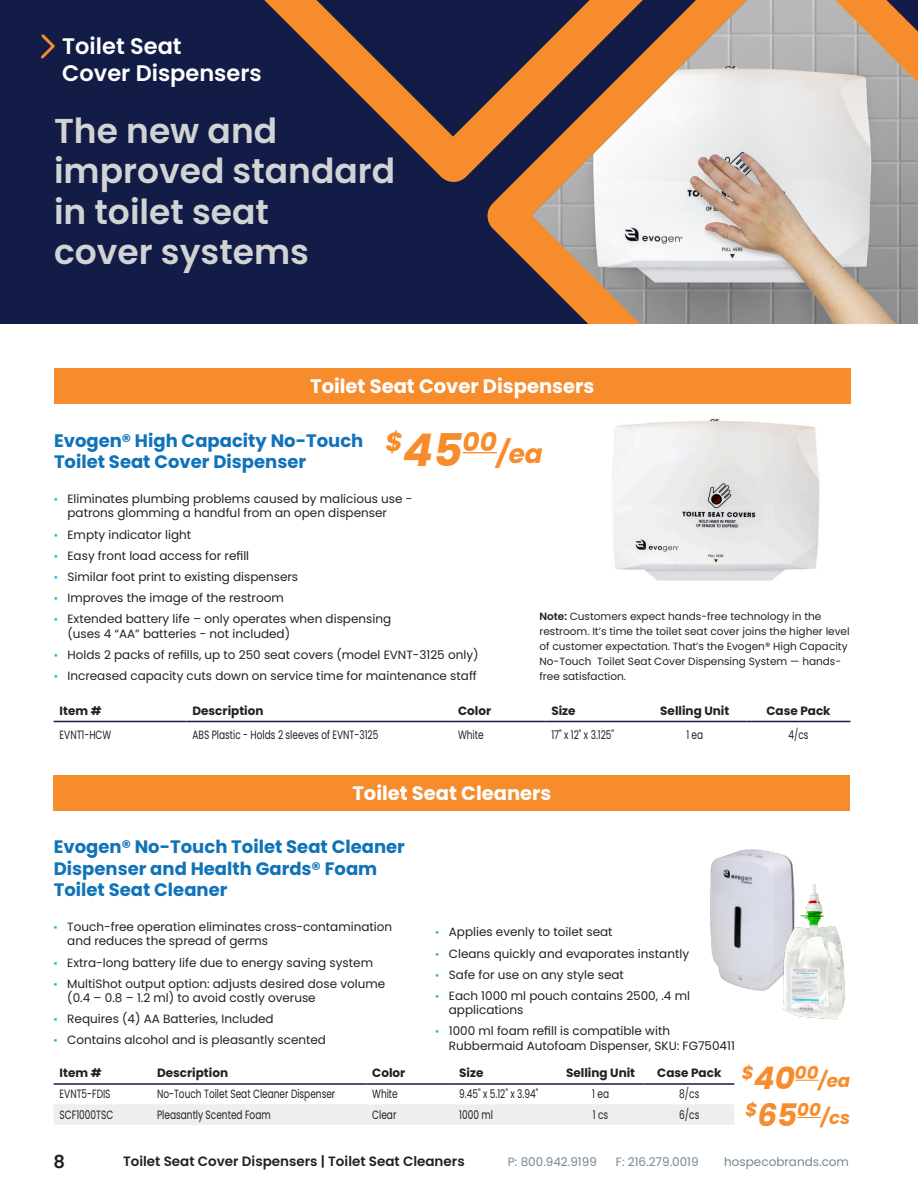
<style>
.page{position:relative;width:918px;height:1188px;background:#fff}
.page>*{position:absolute;margin:0;border:0;box-sizing:border-box;transform-origin:0 0}
.Brochure_title{font:600 34.5px/40.5px "Poppins";color:#d1d3d4}
.Page_number{font:italic 700 26.25px "Poppins";color:#f68c2c}
.t1{font:600 22.5px/27px "Poppins";color:#fff}
.Product_category_name{font:700 19.5px "Poppins";color:#fff}
.Page_number-2{font:italic 700 18.15px "Poppins";color:#f68c2c}
.Product_name{font:700 18px/21.6px "Poppins";color:#1073b9}
.t2{font:600 18px "Poppins";color:#1f2220}
.t3{font:600 13.5px "Poppins";color:#1f2220}
.Table_copy_align_left__i_e__column_1-2{font:12px/14.4px "Poppins";color:#1f2220}
.Table_copy_align_left__i_e__column_1-2-2{font:12px "Poppins";color:#1f2220;scale:.75 1}
.Table_header_align_left__i_e__column_1-2{font:700 12px "Poppins";color:#1f2220}
.t4{font:12px "Poppins";color:#758793}
.Table_header_align_center__i_e__column_3{font:700 12px "Poppins";color:#1f2220}
.Table_copy_align_center__i_e__columns_3{font:12px "Poppins";color:#1f2220;scale:.75 1}
.Inset_call_out{font:10.5px/15px "Poppins";color:#1f2220}
.s1{font-size:45px}
.s2{font-weight:800;color:#24aae1}
.s3{font-weight:600}
.s4{font-size:31.05px}
</style>
<div class="page">
<svg style="left:795px;top:1080px;width:24px;height:1px"></svg>
<svg style="left:797px;top:1117px;width:24px;height:1px"></svg>
<div style="left:0;top:0;width:918px;height:324px;background:#121c46"></div>
<svg style="left:264px;top:0;width:222px;height:182px"></svg>
<svg style="left:486px;top:57px;width:46px;height:211px;fill:#f58b2c"></svg>
<div style="left:54px;top:368px;width:796px;height:36px;background:#f68c2c"></div>
<img style="left:532px;top:0;width:386px;height:324px">
<svg style="left:54px;top:722px;width:796px;height:1px"></svg>
<hr style="left:54px;top:721px;width:132px;height:1px;background:#121c46">
<hr style="left:186px;top:721px;width:266px;height:1px;background:#121c46">
<hr style="left:452px;top:721px;width:93px;height:1px;background:#121c46">
<hr style="left:545px;top:721px;width:98px;height:1px;background:#121c46">
<hr style="left:643px;top:721px;width:104px;height:1px;background:#121c46">
<hr style="left:747px;top:721px;width:104px;height:1px;background:#121c46">
<img style="left:612px;top:419px;width:208px;height:162px">
<div style="left:54px;top:775px;width:796px;height:36px;background:#f68c2c"></div>
<div style="left:54px;top:1104px;width:680px;height:21px;background:#edeeee"></div>
<hr style="left:54px;top:1083px;width:97px;height:2px;background:#121c46">
<hr style="left:151px;top:1083px;width:215px;height:2px;background:#121c46">
<hr style="left:366px;top:1083px;width:87px;height:2px;background:#121c46">
<hr style="left:453px;top:1083px;width:104px;height:2px;background:#121c46">
<hr style="left:557px;top:1083px;width:87px;height:2px;background:#121c46">
<hr style="left:644px;top:1083px;width:90px;height:2px;background:#121c46">
<img style="left:710px;top:849px;width:83px;height:136px">
<img style="left:733px;top:873px;width:112px;height:147px">
<hr style="left:463px;top:452px;width:34px;height:1px;background:#f68c2c">
<svg style="left:41px;top:34px;width:14px;height:25px"></svg>
<h3 class="t1" style="left:62px;top:32px;width:201px">Toilet Seat<br>Cover Dispensers</h3>
<p class="Brochure_title" style="left:54px;top:110px;width:343px">The new and improved standard in toilet seat<br>cover systems</p>
<p class="Product_category_name" style="left:310px;top:375px;width:286px">Toilet Seat Cover Dispensers</p>
<p class="Page_number" style="left:386px;top:426px;width:113px">$<span class="s1">45</span>00</p>
<p class="Page_number" style="left:497px;top:438px;width:47px">/ea</p>
<p class="Product_name" style="left:54px;top:430px;width:311px">Evogen® High Capacity No-Touch<br>Toilet Seat Cover Dispenser</p>
<p class="Table_copy_align_left__i_e__column_1-2" style="left:68px;top:492px;width:347px;text-indent:-14px"><span class="s2">Ќ</span> Eliminates plumbing problems caused by malicious use - patrons glomming a handful from an open dispenser</p>
<p class="Table_copy_align_left__i_e__column_1-2" style="left:54px;top:527px;width:139px"><span class="s2">Ќ</span> Empty indicator light</p>
<p class="Table_copy_align_left__i_e__column_1-2" style="left:54px;top:548px;width:197px"><span class="s2">Ќ</span> Easy front load access for refill</p>
<p class="Table_copy_align_left__i_e__column_1-2" style="left:54px;top:570px;width:246px"><span class="s2">Ќ</span> Similar foot print to existing dispensers</p>
<p class="Table_copy_align_left__i_e__column_1-2" style="left:54px;top:591px;width:231px"><span class="s2">Ќ</span> Improves the image of the restroom</p>
<p class="Table_copy_align_left__i_e__column_1-2" style="left:68px;top:612px;width:325px;text-indent:-14px"><span class="s2">Ќ</span> Extended battery life – only operates when dispensing (uses 4 “AA” batteries - not included)</p>
<p class="Table_copy_align_left__i_e__column_1-2" style="left:54px;top:647px;width:426px"><span class="s2">Ќ</span> Holds 2 packs of refills, up to 250 seat covers (model EVNT-3125 only)</p>
<p class="Table_copy_align_left__i_e__column_1-2" style="left:54px;top:669px;width:424px"><span class="s2">Ќ</span> Increased capacity cuts down on service time for maintenance staff</p>
<p class="Inset_call_out" style="left:540px;top:609px;width:312px"><span class="s3">Note:</span> Customers expect hands-free technology in the restroom. It’s time the toilet seat cover joins the higher level of customer expectation. That’s the Evogen® High Capacity No-Touch Toilet Seat Cover Dispensing System — hands&shy;free satisfaction.</p>
<p class="Table_header_align_left__i_e__column_1-2" style="left:60px;top:704px;width:43px">Item #</p>
<p class="Table_header_align_left__i_e__column_1-2" style="left:192px;top:704px;width:73px">Description</p>
<p class="Table_header_align_left__i_e__column_1-2" style="left:458px;top:704px;width:35px">Color</p>
<p class="Table_header_align_left__i_e__column_1-2" style="left:551px;top:704px;width:26px">Size</p>
<p class="Table_header_align_center__i_e__column_3" style="left:660px;top:704px;width:71px">Selling Unit</p>
<p class="Table_header_align_center__i_e__column_3" style="left:766px;top:704px;width:66px">Case Pack</p>
<p class="Table_copy_align_left__i_e__column_1-2-2" style="left:60px;top:728px;width:70px">EVNT1-HCW</p>
<p class="Table_copy_align_left__i_e__column_1-2-2" style="left:192px;top:728px;width:249px">ABS Plastic - Holds 2 sleeves of EVNT-3125</p>
<p class="Table_copy_align_left__i_e__column_1-2-2" style="left:458px;top:728px;width:36px">White</p>
<p class="Table_copy_align_left__i_e__column_1-2-2" style="left:551px;top:728px;width:85px">17" x 12" x 3.125"</p>
<p class="Table_copy_align_center__i_e__columns_3" style="left:686px;top:728px;width:24px">1 ea</p>
<p class="Table_copy_align_center__i_e__columns_3" style="left:789px;top:728px;width:28px">4/cs</p>
<p class="Product_category_name" style="left:352px;top:782px;width:201px">Toilet Seat Cleaners</p>
<p class="Product_name" style="left:54px;top:836px;width:353px">Evogen® No-Touch Toilet Seat Cleaner<br>Dispenser and Health Gards® Foam<br>Toilet Seat Cleaner</p>
<p class="Table_copy_align_left__i_e__column_1-2" style="left:67px;top:920px;width:326px;text-indent:-14px"><span class="s2">Ќ</span> Touch-free operation eliminates cross-contamination and reduces the spread of germs</p>
<p class="Table_copy_align_left__i_e__column_1-2" style="left:54px;top:955px;width:321px"><span class="s2">Ќ</span> Extra-long battery life due to energy saving system</p>
<p class="Table_copy_align_left__i_e__column_1-2" style="left:67px;top:976px;width:320px;text-indent:-14px"><span class="s2">Ќ</span> MultiShot output option: adjusts desired dose volume (0.4 – 0.8 – 1.2 ml) to avoid costly overuse</p>
<p class="Table_copy_align_left__i_e__column_1-2" style="left:54px;top:1012px;width:221px"><span class="s2">Ќ</span> Requires (4) AA Batteries, Included</p>
<p class="Table_copy_align_left__i_e__column_1-2" style="left:54px;top:1033px;width:274px"><span class="s2">Ќ</span> Contains alcohol and is pleasantly scented</p>
<p class="Table_copy_align_left__i_e__column_1-2" style="left:435px;top:925px;width:179px"><span class="s2">Ќ</span> Applies evenly to toilet seat</p>
<p class="Table_copy_align_left__i_e__column_1-2" style="left:435px;top:946px;width:255px"><span class="s2">Ќ</span> Cleans quickly and evaporates instantly</p>
<p class="Table_copy_align_left__i_e__column_1-2" style="left:435px;top:967px;width:190px"><span class="s2">Ќ</span> Safe for use on any style seat</p>
<p class="Table_copy_align_left__i_e__column_1-2" style="left:449px;top:988px;width:243px;text-indent:-14px"><span class="s2">Ќ</span> Each 1000 ml pouch contains 2500, .4 ml applications</p>
<p class="Table_copy_align_left__i_e__column_1-2" style="left:449px;top:1024px;width:287px;text-indent:-14px"><span class="s2">Ќ</span> 1000 ml foam refill is compatible with<br>Rubbermaid Autofoam Dispenser, SKU: FG750411</p>
<p class="Table_header_align_left__i_e__column_1-2" style="left:60px;top:1066px;width:43px">Item #</p>
<p class="Table_header_align_left__i_e__column_1-2" style="left:157px;top:1066px;width:73px">Description</p>
<p class="Table_header_align_left__i_e__column_1-2" style="left:372px;top:1066px;width:35px">Color</p>
<p class="Table_header_align_left__i_e__column_1-2" style="left:459px;top:1066px;width:26px">Size</p>
<p class="Table_header_align_center__i_e__column_3" style="left:566px;top:1066px;width:71px">Selling Unit</p>
<p class="Table_header_align_center__i_e__column_3" style="left:657px;top:1066px;width:66px">Case Pack</p>
<p class="Table_copy_align_left__i_e__column_1-2-2" style="left:60px;top:1087px;width:69px">EVNT5-FDIS</p>
<p class="Table_copy_align_left__i_e__column_1-2-2" style="left:157px;top:1087px;width:239px">No-Touch Toilet Seat Cleaner Dispenser</p>
<p class="Table_copy_align_left__i_e__column_1-2-2" style="left:372px;top:1087px;width:36px">White</p>
<p class="Table_copy_align_left__i_e__column_1-2-2" style="left:459px;top:1087px;width:107px">9.45" x 5.12" x 3.94"</p>
<p class="Table_copy_align_center__i_e__columns_3" style="left:592px;top:1087px;width:24px">1 ea</p>
<p class="Table_copy_align_center__i_e__columns_3" style="left:679px;top:1087px;width:28px">8/cs</p>
<p class="Table_copy_align_left__i_e__column_1-2-2" style="left:60px;top:1108px;width:73px">SCF1000TSC</p>
<p class="Table_copy_align_left__i_e__column_1-2-2" style="left:157px;top:1108px;width:153px">Pleasantly Scented Foam</p>
<p class="Table_copy_align_left__i_e__column_1-2-2" style="left:372px;top:1108px;width:34px">Clear</p>
<p class="Table_copy_align_left__i_e__column_1-2-2" style="left:459px;top:1108px;width:46px">1000 ml</p>
<p class="Table_copy_align_center__i_e__columns_3" style="left:593px;top:1108px;width:22px">1 cs</p>
<p class="Table_copy_align_center__i_e__columns_3" style="left:679px;top:1108px;width:28px">6/cs</p>
<p class="Page_number-2" style="left:742px;top:1062px;width:78px">$<span class="s4">40</span>00</p>
<p class="Page_number-2" style="left:819px;top:1070px;width:33px">/ea</p>
<p class="Page_number-2" style="left:745px;top:1099px;width:77px">$<span class="s4">65</span>00</p>
<p class="Page_number-2" style="left:821px;top:1108px;width:31px">/cs</p>
<h3 class="t2" style="left:54px;top:1151px;width:13px">8</h3>
<p class="t3" style="left:123px;top:1154px;width:343px">Toilet Seat Cover Dispensers | Toilet Seat Cleaners</p>
<p class="t4" style="left:508px;top:1155px;width:90px">P: 800.942.9199</p>
<p class="t4" style="left:616px;top:1155px;width:84px">F: 216.279.0019</p>
<p class="t4" style="left:724px;top:1155px;width:126px">hospecobrands.com</p>
</div>
